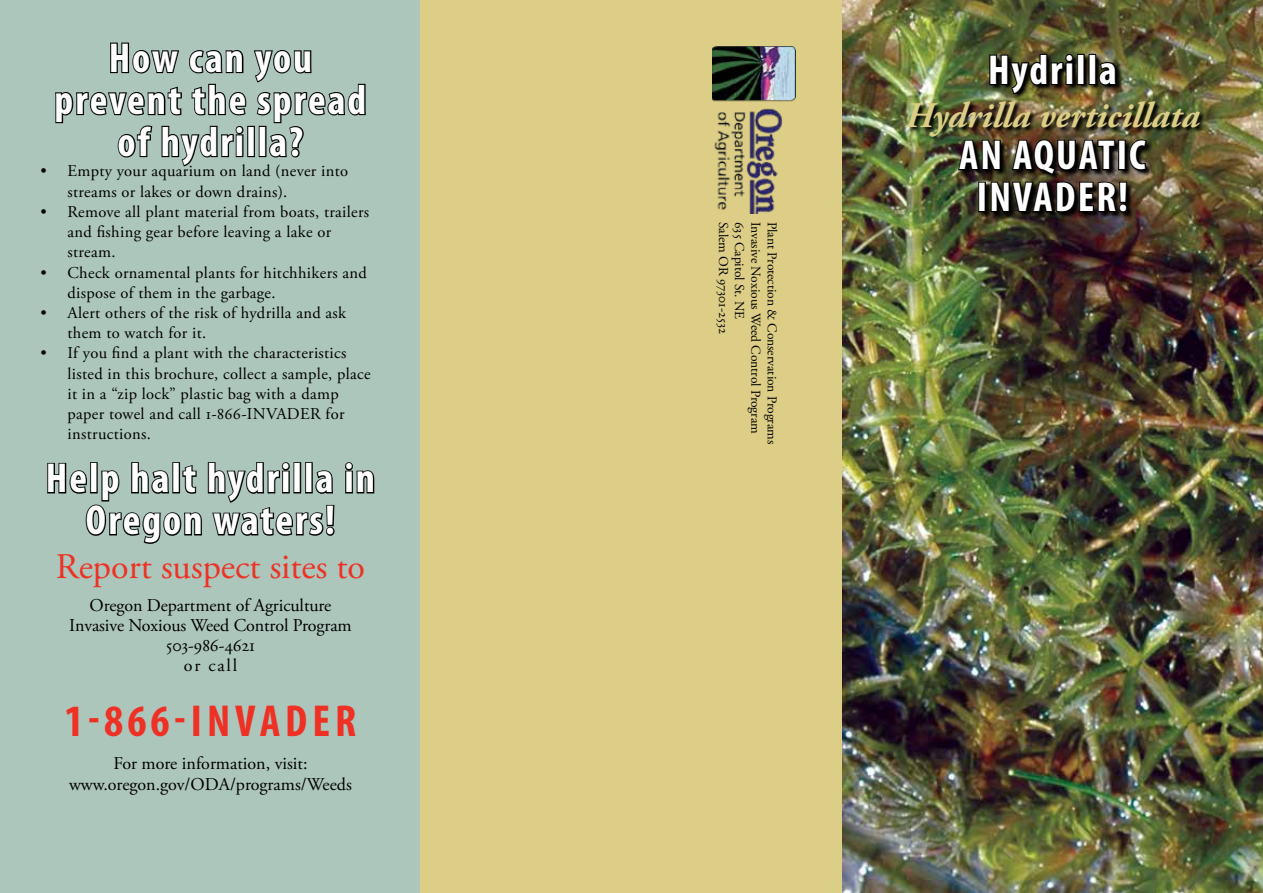
<style>
.page{position:relative;width:1263px;height:893px;background:#fff}
.page>*{position:absolute;margin:0;border:0;box-sizing:border-box;transform-origin:0 0}
.t1{font:700 condensed 45px "Myriad Pro";letter-spacing:.11em;color:#ee3124}
.t2{font:700 condensed 42px/42px "Myriad Pro";letter-spacing:.05em;color:#fff;text-align:center}
.t3{font:36px "Adobe Garamond Pro";color:#ee3124}
.t4{font:italic 700 36px "Adobe Garamond Pro";color:#dcce86}
.t5{font:18px/20.2px "Adobe Garamond Pro";letter-spacing:-.005em;color:#000;text-align:center}
.t6{font:16.5px/20.2px "Adobe Garamond Pro";letter-spacing:.02em;color:#000}
.t7{font:13.5px "Adobe Garamond Pro";letter-spacing:-.005em;color:#000}
</style>
<div class="page">
<div style="left:0;top:0;width:421px;height:893px;background:#adc6bc"></div>
<div style="left:421px;top:0;width:421px;height:893px;background:#dcce86"></div>
<img style="left:842px;top:0;width:421px;height:893px">
<svg style="left:55px;top:42px;width:311px;height:125px"></svg>
<svg style="left:345px;top:462px;width:30px;height:32px"></svg>
<svg style="left:47px;top:462px;width:288px;height:82px"></svg>
<img style="left:906px;top:55px;width:300px;height:164px">
<svg style="left:988px;top:53px;width:86px;height:43px;background:#2c2a16"></svg>
<div style="left:1077px;top:54px;width:8px;height:31px;border:2px solid #000"></div>
<div style="left:1088px;top:54px;width:8px;height:31px;border:2px solid #000"></div>
<svg style="left:1098px;top:61px;width:20px;height:26px"></svg>
<img style="left:957px;top:138px;width:191px;height:76px">
<img style="left:713px;top:47px;width:82px;height:166px">
<h2 class="t2" style="left:55px;top:36px;width:313px">How can you prevent the spread of hydrilla?</h2>
<p class="t6" style="left:67px;top:161px;width:282px;text-indent:-27px">• Empty your aquarium on land (never into streams or lakes or down drains).</p>
<p class="t6" style="left:67px;top:202px;width:303px;text-indent:-27px">• Remove all plant material from boats, trailers and fishing gear before leaving a lake or stream.</p>
<p class="t6" style="left:67px;top:263px;width:301px;text-indent:-27px">• Check ornamental plants for hitchhikers and dispose of them in the garbage.</p>
<p class="t6" style="left:67px;top:303px;width:280px;text-indent:-27px">• Alert others of the risk of hydrilla and ask them to watch for it.</p>
<p class="t6" style="left:67px;top:344px;width:305px;text-indent:-27px">• If you find a plant with the characteristics listed in this brochure, collect a sample, place it in a “zip lock” plastic bag with a damp paper towel and call 1-866-INVADER for instructions.</p>
<h2 class="t2" style="left:46px;top:456px;width:331px">Help halt hydrilla in<br>Oregon waters!</h2>
<h3 class="t3" style="left:56px;top:544px;width:311px">Report suspect sites to</h3>
<p class="t5" style="left:69px;top:595px;width:284px">Oregon Department of Agriculture<br>Invasive Noxious Weed Control Program<br>503-986-4621<br>or call</p>
<h1 class="t1" style="left:64px;top:693px;width:293px">1-866-INVADER</h1>
<p class="t5" style="left:69px;top:753px;width:284px;line-height:21.6px">For more information, visit: www.oregon.gov/ODA/programs/Weeds</p>
<p class="t7" style="left:731px;top:222px;width:113px;rotate:90deg">Salem OR 97301-2532</p>
<p class="t7" style="left:748px;top:222px;width:99px;rotate:90deg">635 Capitol St. NE</p>
<p class="t7" style="left:764px;top:222px;width:213px;rotate:90deg">Invasive Noxious Weed Control Program</p>
<p class="t7" style="left:780px;top:222px;width:224px;rotate:90deg">Plant Protection &amp; Conservation Programs</p>
<h2 class="t2" style="left:988px;top:48px;width:130px">Hydrilla</h2>
<h3 class="t4" style="left:905px;top:95px;width:296px">Hydrilla verticillata</h3>
<h2 class="t2" style="left:959px;top:133px;width:188px">AN AQUATIC<br>INVADER!</h2>
</div>
